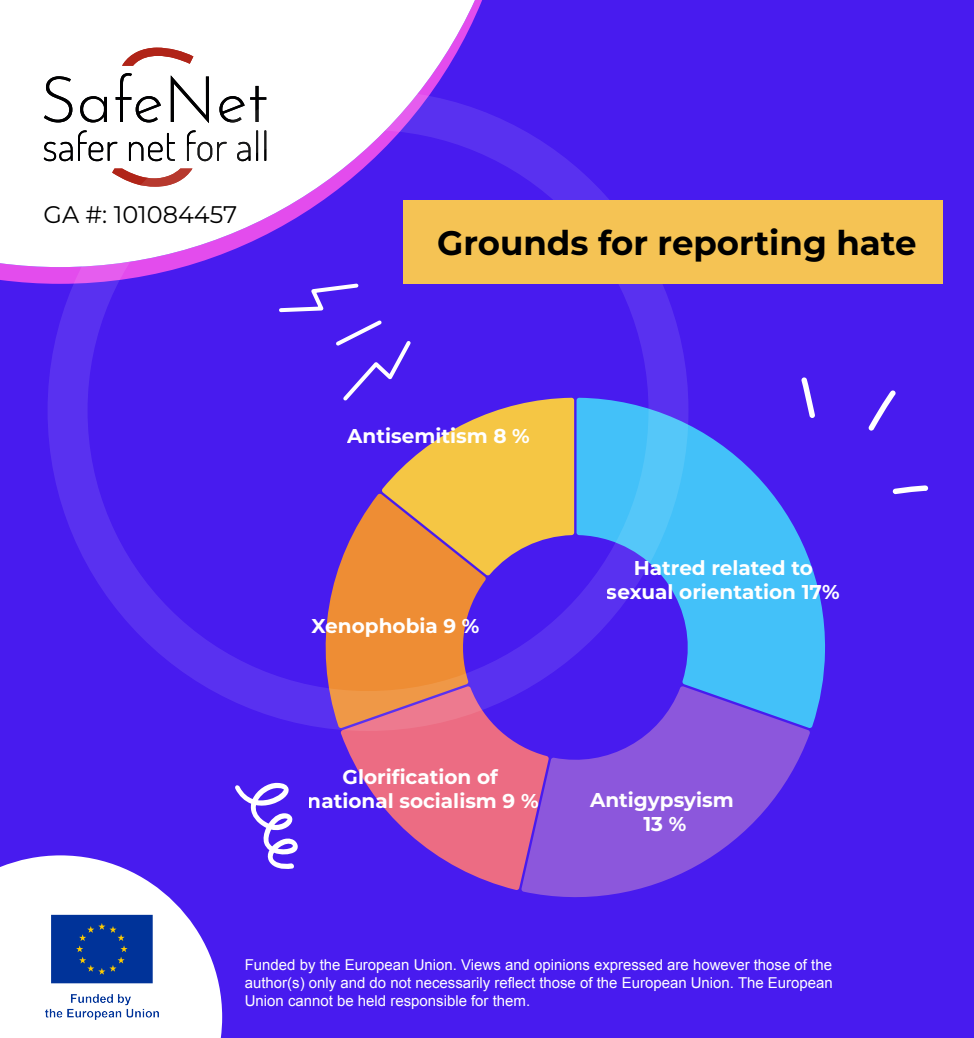
<style>
.page{position:relative;width:974px;height:1038px;background:#481bef}
.page>*{position:absolute;margin:0;border:0;box-sizing:border-box;transform-origin:0 0}
.t1{font:700 34px "Montserrat";color:#000}
.t2{font:24px "Montserrat";color:#000}
.t3{font:700 20px/24px "Montserrat";color:#fff;text-align:center}
.t4{font:15px/18px "Arial";color:#fff;text-align:justify}
</style>
<div class="page">
<svg style="left:0;top:0;width:482px;height:284px"></svg>
<svg style="left:0;top:0;width:475px;height:267px;fill:#fff"></svg>
<svg style="left:44px;top:48px;width:222px;height:139px;background:#e1dcdb"></svg>
<svg style="left:577px;top:398px;width:248px;height:330px;fill:#43c1f9"></svg>
<svg style="left:522px;top:686px;width:288px;height:211px;fill:#8c57dc"></svg>
<svg style="left:341px;top:686px;width:208px;height:204px;fill:#ec6c83"></svg>
<svg style="left:312px;top:576px;width:174px;height:152px;fill:#ee8d34"></svg>
<div style="left:48px;top:90px;width:641px;height:641px;border:40px solid #fff;border-radius:50%"></div>
<svg style="left:0;top:855px;width:222px;height:183px;fill:#fff"></svg>
<div style="left:403px;top:201px;width:540px;height:83px;background:#f5c354"></div>
<svg style="left:235px;top:783px;width:63px;height:86px"></svg>
<svg style="left:277px;top:281px;width:297px;height:295px"></svg>
<svg style="left:893px;top:485px;width:35px;height:9px"></svg>
<svg style="left:868px;top:390px;width:28px;height:41px"></svg>
<svg style="left:801px;top:377px;width:14px;height:41px"></svg>
<img style="left:39px;top:903px;width:126px;height:127px">
<h2 class="t2" style="left:44px;top:198px;width:195px">GA #: 101084457</h2>
<h1 class="t1" style="left:437px;top:220px;width:481px">Grounds for reporting hate</h1>
<h3 class="t3" style="left:347px;top:424px;width:184px">Antisemitism 8 %</h3>
<h3 class="t3" style="left:312px;top:613px;width:169px">Xenophobia 9 %</h3>
<h3 class="t3" style="left:607px;top:556px;width:234px">Hatred related to sexual orientation 17%</h3>
<h3 class="t3" style="left:308px;top:764px;width:232px">Glorification of national socialism 9 %</h3>
<h3 class="t3" style="left:590px;top:787px;width:145px">Antigypsyism<br>13 %</h3>
<p class="t4" style="left:245px;top:956px;width:590px">Funded by the European Union. Views and opinions expressed are however those of the author(s) only and do not necessarily reflect those of the European Union. The European Union cannot be held responsible for them.</p>
</div>
